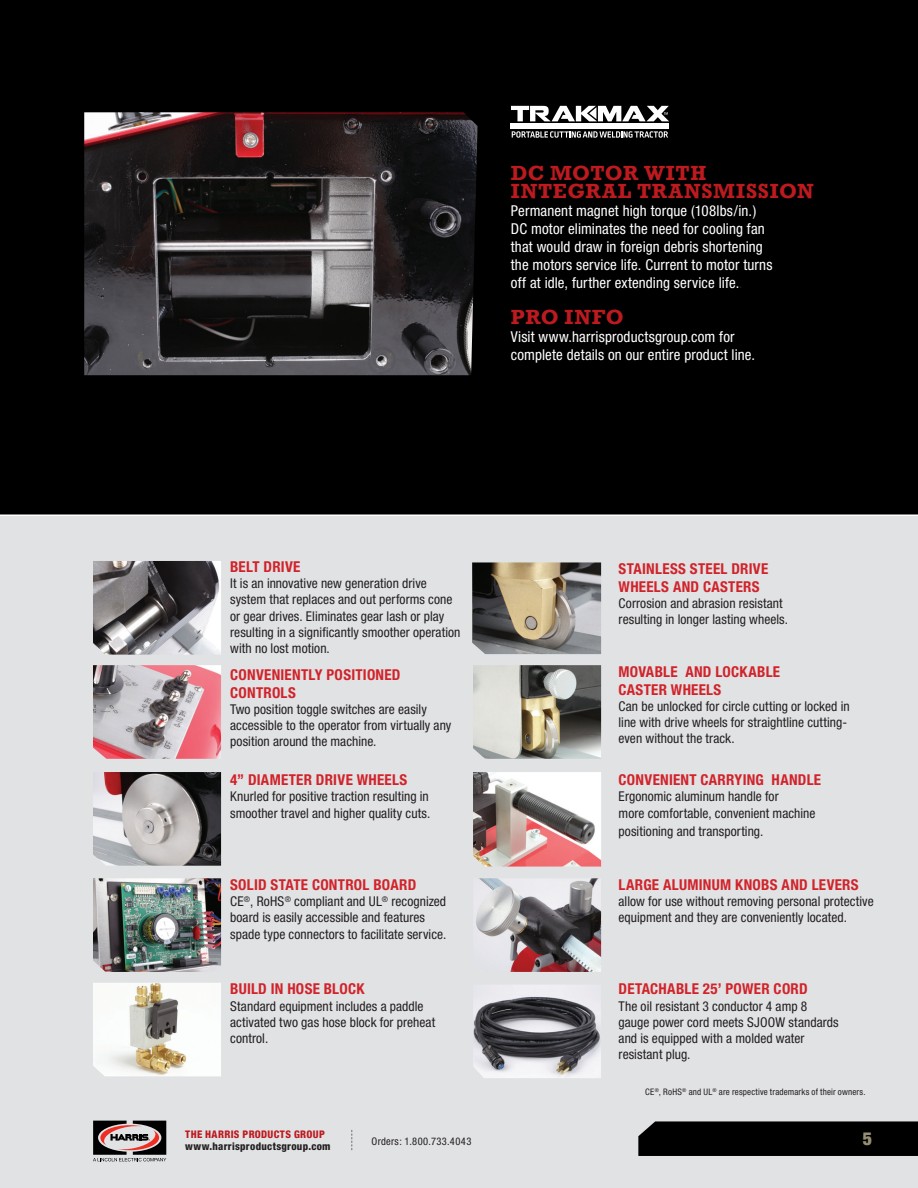
<style>
.page{position:relative;width:918px;height:1188px;background:#fff}
.page>*{position:absolute;margin:0;border:0;box-sizing:border-box;transform-origin:0 0}
.t1{font:700 21px/18px "Rockwell";letter-spacing:.03em;color:#bd1a1f}
.t2{font:900 condensed 18px "Helvetica Neue LT Std";color:#968f76}
.t3{font:condensed 15px/18px "Helvetica Neue";letter-spacing:.01em;color:#fff}
.t4{font:700 condensed 15px/18px "Helvetica Neue";letter-spacing:.02em;color:#d1232a}
.t5{font:condensed 13.5px/16.2px "Helvetica Neue";letter-spacing:.005em;color:#231f20}
.t6{font:800 condensed 10.5px "Helvetica Neue";letter-spacing:.025em;color:#231f20}
.t7{font:800 condensed 10.5px "Helvetica Neue";letter-spacing:.03em;color:#bd1a1f}
.t8{font:condensed 10.5px "Helvetica Neue";letter-spacing:.04em;color:#231f20}
.t9{font:condensed 9px "Helvetica Neue";letter-spacing:.02em;color:#231f20}
.s1{font-size:13.5px;color:#231f20}
</style>
<div class="page">
<div style="left:0;top:511px;width:918px;height:677px;background:#e1e2e4"></div>
<div style="left:0;top:0;width:918px;height:516px;background:#000"></div>
<img style="left:473px;top:665px;width:128px;height:94px">
<img style="left:93px;top:561px;width:128px;height:94px">
<img style="left:476px;top:878px;width:125px;height:94px">
<img style="left:473px;top:985px;width:128px;height:93px">
<img style="left:93px;top:665px;width:128px;height:94px">
<img style="left:93px;top:878px;width:128px;height:94px">
<img style="left:93px;top:772px;width:128px;height:94px">
<img style="left:473px;top:772px;width:128px;height:95px">
<img style="left:84px;top:112px;width:394px;height:263px">
<svg style="left:512px;top:131px;width:156px;height:7px"></svg>
<div style="left:511px;top:123px;width:158px;height:6px;background:#fff"></div>
<svg style="left:511px;top:106px;width:158px;height:15px"></svg>
<img style="left:93px;top:983px;width:128px;height:93px">
<img style="left:472px;top:562px;width:129px;height:92px">
<div style="left:638px;top:1121px;width:280px;height:35px;background:#000"></div>
<svg style="left:93px;top:1121px;width:73px;height:40px"></svg>
<svg style="left:351px;top:1130px;width:1px;height:20px"></svg>
<h1 class="t1" style="left:511px;top:164px;width:305px">DC MOTOR WITH<br>INTEGRAL TRANSMISSION</h1>
<p class="t3" style="left:511px;top:202px;width:263px">Permanent magnet high torque (108lbs/in.)<br>DC motor eliminates the need for cooling fan that would draw in foreign debris shortening the motors service life. Current to motor turns off at idle, further extending service life.<span class="s1">.</span></p>
<h1 class="t1" style="left:511px;top:308px;width:115px">PRO INFO</h1>
<p class="t3" style="left:511px;top:328px;width:246px">Visit www.harrisproductsgroup.com for complete details on our entire product line.</p>
<p class="t4" style="left:230px;top:557px;width:72px">BELT DRIVE</p>
<p class="t5" style="left:230px;top:575px;width:232px">It is an innovative new generation drive system that replaces and out performs cone or gear drives. Eliminates gear lash or play resulting in a significantly smoother operation with no lost motion.</p>
<p class="t4" style="left:230px;top:665px;width:172px">CONVENIENTLY POSITIONED<br>CONTROLS</p>
<p class="t5" style="left:230px;top:701px;width:223px">Two position toggle switches are easily accessible to the operator from virtually any position around the machine.</p>
<p class="t4" style="left:230px;top:771px;width:179px">4” DIAMETER DRIVE WHEELS</p>
<p class="t5" style="left:230px;top:788px;width:202px">Knurled for positive traction resulting in smoother travel and higher quality cuts.</p>
<p class="t4" style="left:230px;top:875px;width:188px">SOLID STATE CONTROL BOARD</p>
<p class="t5" style="left:230px;top:893px;width:218px">CE<sup>®</sup>, RoHS<sup>®</sup> compliant and UL<sup>®</sup> recognized board is easily accessible and features spade type connectors to facilitate service.</p>
<p class="t4" style="left:230px;top:980px;width:136px">BUILD IN HOSE BLOCK</p>
<p class="t5" style="left:230px;top:998px;width:207px">Standard equipment includes a paddle activated two gas hose block for preheat control.</p>
<p class="t4" style="left:619px;top:559px;width:151px">STAINLESS STEEL DRIVE<br>WHEELS AND CASTERS</p>
<p class="t5" style="left:619px;top:595px;width:171px">Corrosion and abrasion resistant resulting in longer lasting wheels.</p>
<p class="t4" style="left:619px;top:662px;width:163px">MOVABLE AND LOCKABLE<br>CASTER WHEELS</p>
<p class="t5" style="left:619px;top:698px;width:233px">Can be unlocked for circle cutting or locked in line with drive wheels for straightline cutting&shy;even without the track.</p>
<p class="t4" style="left:619px;top:771px;width:204px">CONVENIENT CARRYING HANDLE</p>
<p class="t5" style="left:619px;top:789px;width:198px">Ergonomic aluminum handle for<br>more comfortable, convenient machine</p>
<p class="t5" style="left:619px;top:823px;width:146px">positioning and transporting.</p>
<p class="t4" style="left:619px;top:875px;width:242px">LARGE ALUMINUM KNOBS AND LEVERS</p>
<p class="t5" style="left:619px;top:893px;width:257px">allow for use without removing personal protective equipment and they are conveniently located.</p>
<p class="t4" style="left:619px;top:980px;width:191px">DETACHABLE 25’ POWER CORD</p>
<p class="t5" style="left:619px;top:998px;width:222px">The oil resistant 3 conductor 4 amp 8 gauge power cord meets SJOOW standards and is equipped with a molded water resistant plug.</p>
<p class="t9" style="left:645px;top:1087px;width:222px">CE<sup>®</sup>, RoHS<sup>®</sup> and UL<sup>®</sup> are respective trademarks of their owners.</p>
<p class="t7" style="left:185px;top:1127px;width:141px">THE HARRIS PRODUCTS GROUP</p>
<p class="t6" style="left:185px;top:1140px;width:147px">www.harrisproductsgroup.com</p>
<p class="t8" style="left:372px;top:1135px;width:101px">Orders: 1.800.733.4043</p>
<h2 class="t2" style="left:863px;top:1128px;width:11px">5</h2>
</div>
